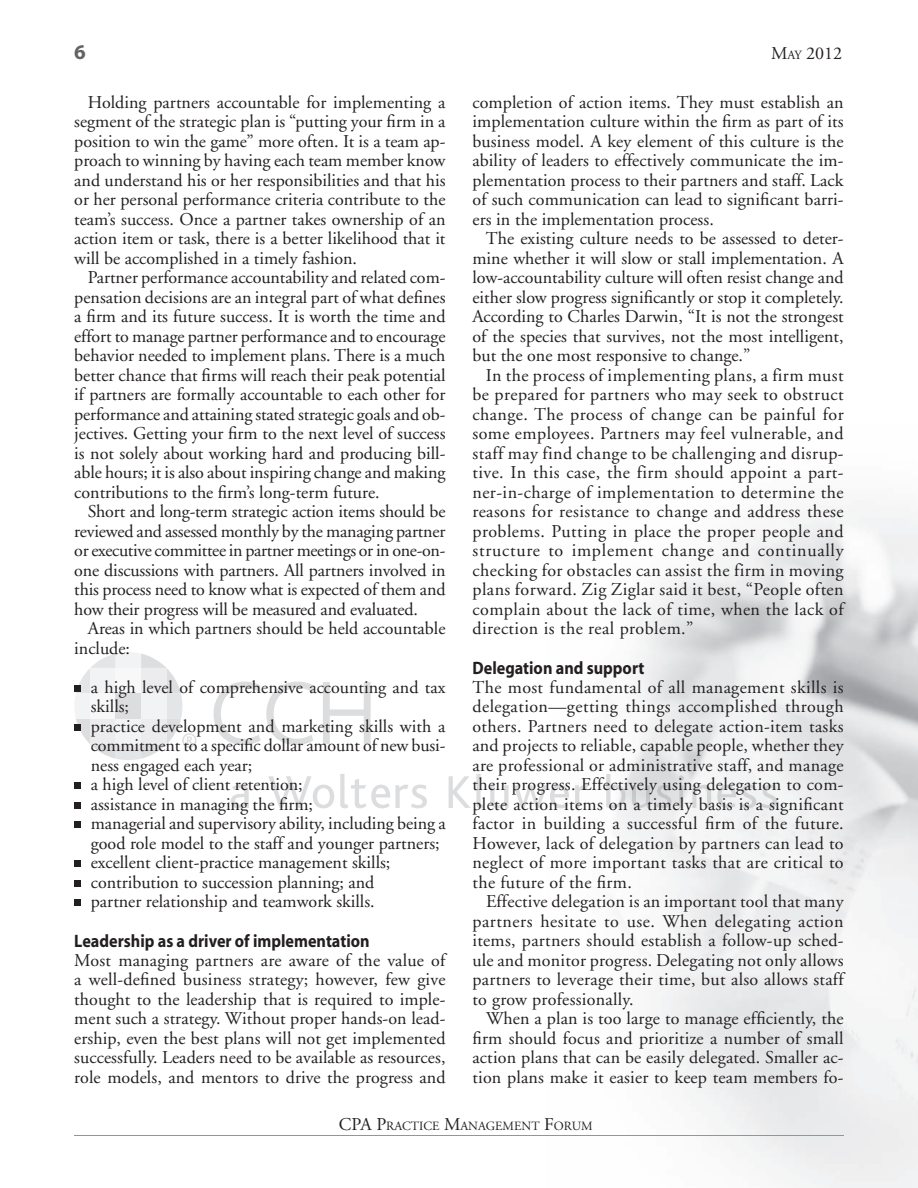
<style>
.page{position:relative;width:918px;height:1188px;background:#fff}
.page>*{position:absolute;margin:0;border:0;box-sizing:border-box;transform-origin:0 0}
.t1{font:700 21px "Myriad";color:#636366}
.t2{font:18px/19.5px "Adobe Garamond";color:#231f20;text-align:justify}
.t3{font:700 18px "Myriad";color:#231f20;scale:.9 1}
.t4{font:12.6px "Adobe Garamond";color:#231f20}
.s1{font-size:12.6px}
.s2{font-size:18px}
</style>
<div class="page">
<hr style="left:74px;top:1135px;width:770px;height:1px;background:#939598">
<svg style="left:214px;top:682px;width:99px;height:63px"></svg>
<svg style="left:323px;top:682px;width:48px;height:62px"></svg>
<svg style="left:231px;top:785px;width:18px;height:23px"></svg>
<svg style="left:268px;top:776px;width:66px;height:32px"></svg>
<svg style="left:340px;top:774px;width:87px;height:34px"></svg>
<svg style="left:449px;top:774px;width:35px;height:34px"></svg>
<svg style="left:490px;top:785px;width:57px;height:23px"></svg>
<img style="left:550px;top:785px;width:19px;height:23px">
<svg style="left:579px;top:785px;width:9px;height:6px"></svg>
<img style="left:606px;top:774px;width:20px;height:34px">
<img style="left:632px;top:785px;width:19px;height:23px">
<img style="left:656px;top:785px;width:16px;height:23px">
<img style="left:678px;top:775px;width:6px;height:33px">
<img style="left:692px;top:785px;width:19px;height:23px">
<img style="left:717px;top:785px;width:19px;height:23px">
<img style="left:740px;top:785px;width:16px;height:23px">
<img style="left:761px;top:785px;width:16px;height:23px">
<svg style="left:74px;top:652px;width:123px;height:108px"></svg>
<div style="left:74px;top:685px;width:7px;height:7px;background:#231f20"></div>
<div style="left:74px;top:724px;width:7px;height:6px;background:#231f20"></div>
<div style="left:74px;top:782px;width:7px;height:7px;background:#231f20"></div>
<div style="left:74px;top:802px;width:7px;height:6px;background:#231f20"></div>
<div style="left:74px;top:821px;width:7px;height:7px;background:#231f20"></div>
<div style="left:74px;top:860px;width:7px;height:7px;background:#231f20"></div>
<div style="left:74px;top:880px;width:7px;height:6px;background:#231f20"></div>
<div style="left:74px;top:899px;width:7px;height:7px;background:#231f20"></div>
<p class="t1" style="left:74px;top:44px;width:13px">6</p>
<p class="t2" style="left:771px;top:45px;width:73px">M<span class="s1">AY</span> 2012</p>
<p class="t2" style="left:74px;top:94px;width:373px;text-indent:14px">Holding partners accountable for implementing a segment of the strategic plan is “putting your firm in a position to win the game” more often. It is a team ap&shy;proach to winning by having each team member know and understand his or her responsibilities and that his or her personal performance criteria contribute to the team’s success. Once a partner takes ownership of an action item or task, there is a better likelihood that it will be accomplished in a timely fashion.</p>
<p class="t2" style="left:74px;top:270px;width:373px;text-indent:14px">Partner performance accountability and related com&shy;pensation decisions are an integral part of what defines a firm and its future success. It is worth the time and effort to manage partner performance and to encourage behavior needed to implement plans. There is a much better chance that firms will reach their peak potential if partners are formally accountable to each other for performance and attaining stated strategic goals and ob&shy;jectives. Getting your firm to the next level of success is not solely about working hard and producing bill&shy;able hours; it is also about inspiring change and making contributions to the firm’s long-term future.</p>
<p class="t2" style="left:74px;top:504px;width:373px;text-indent:14px">Short and long-term strategic action items should be reviewed and assessed monthly by the managing partner or executive committee in partner meetings or in one-on&shy;one discussions with partners. All partners involved in this process need to know what is expected of them and how their progress will be measured and evaluated.</p>
<p class="t2" style="left:74px;top:621px;width:373px;text-indent:14px">Areas in which partners should be held accountable include:</p>
<p class="t2" style="left:91px;top:679px;width:356px;text-align:left">a high level of comprehensive accounting and tax skills;<br>practice development and marketing skills with a commitment to a specific dollar amount of new busi&shy;ness engaged each year;<br>a high level of client retention;<br>assistance in managing the firm;<br>managerial and supervisory ability, including being a good role model to the staff and younger partners; excellent client-practice management skills; contribution to succession planning; and<br>partner relationship and teamwork skills.</p>
<p class="t3" style="left:74px;top:934px;width:330px">Leadership as a driver of implementation</p>
<p class="t2" style="left:74px;top:952px;width:373px">Most managing partners are aware of the value of a well-defined business strategy; however, few give thought to the leadership that is required to imple&shy;ment such a strategy. Without proper hands-on lead&shy;ership, even the best plans will not get implemented successfully. Leaders need to be available as resources, role models, and mentors to drive the progress and</p>
<p class="t2" style="left:472px;top:94px;width:373px">completion of action items. They must establish an implementation culture within the firm as part of its business model. A key element of this culture is the ability of leaders to effectively communicate the im&shy;plementation process to their partners and staff. Lack of such communication can lead to significant barri&shy;ers in the implementation process.</p>
<p class="t2" style="left:472px;top:231px;width:373px;text-indent:14px">The existing culture needs to be assessed to deter&shy;mine whether it will slow or stall implementation. A low-accountability culture will often resist change and either slow progress significantly or stop it completely.<br>According to Charles Darwin, “It is not the strongest of the species that survives, not the most intelligent, but the one most responsive to change.”</p>
<p class="t2" style="left:472px;top:367px;width:373px;text-indent:14px">In the process of implementing plans, a firm must be prepared for partners who may seek to obstruct change. The process of change can be painful for some employees. Partners may feel vulnerable, and staff may find change to be challenging and disrup&shy;tive. In this case, the firm should appoint a part&shy;ner-in-charge of implementation to determine the reasons for resistance to change and address these problems. Putting in place the proper people and structure to implement change and continually checking for obstacles can assist the firm in moving plans forward. Zig Ziglar said it best, “People often complain about the lack of time, when the lack of direction is the real problem.”</p>
<p class="t3" style="left:472px;top:661px;width:193px">Delegation and support</p>
<p class="t2" style="left:472px;top:679px;width:373px">The most fundamental of all management skills is delegation—getting things accomplished through others. Partners need to delegate action-item tasks and projects to reliable, capable people, whether they are professional or administrative staff, and manage their progress. Effectively using delegation to com&shy;plete action items on a timely basis is a significant factor in building a successful firm of the future.<br>However, lack of delegation by partners can lead to neglect of more important tasks that are critical to the future of the firm.</p>
<p class="t2" style="left:472px;top:894px;width:373px;text-indent:14px">Effective delegation is an important tool that many partners hesitate to use. When delegating action items, partners should establish a follow-up sched&shy;ule and monitor progress. Delegating not only allows partners to leverage their time, but also allows staff to grow professionally.</p>
<p class="t2" style="left:472px;top:1011px;width:373px;text-indent:14px">When a plan is too large to manage efficiently, the firm should focus and prioritize a number of small action plans that can be easily delegated. Smaller ac&shy;tion plans make it easier to keep team members fo-</p>
<p class="t4" style="left:339px;top:1120px;width:255px"><span class="s2">CPA P</span>RACTICE <span class="s2">M</span>ANAGEMENT <span class="s2">F</span>ORUM</p>
</div>
